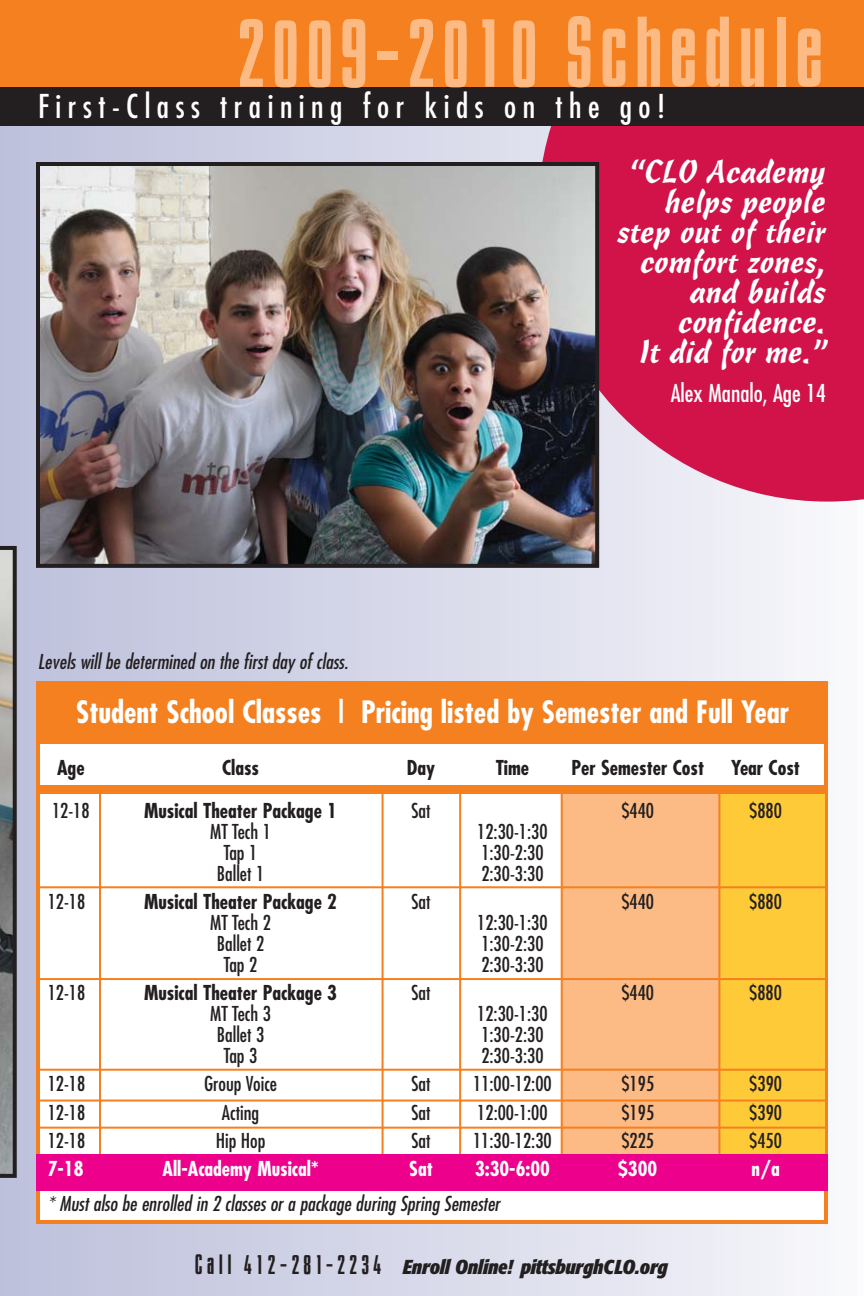
<style>
.page{position:relative;width:864px;height:1296px;background:#fff}
.page>*{position:absolute;margin:0;border:0;box-sizing:border-box;transform-origin:0 0}
.t1{font:700 100px "Bisteck";letter-spacing:.055em;color:#fcbb85}
.t2{font:32px/30px "Cascade Script";color:#fff;text-align:right}
.t3{font:condensed 32px "Futura";letter-spacing:.205em;color:#fff}
.t4{font:700 condensed 30px "Futura";color:#fff}
.t5{font:condensed 24px "Futura";color:#fff}
.t6{font:condensed 20px "Futura";color:#231f20}
.t7{font:700 condensed 20px "Futura";color:#231f20}
.t8{font:italic condensed 20px "Futura";color:#231f20}
.t9{font:italic 700 condensed 20px "Formata";letter-spacing:-.015em;color:#231f20}
.t10{font:700 condensed 20px "Futura";color:#fff}
.s1{font-family:"Bisteck";font-style:normal;font-stretch:normal;font-size:28px}
</style>
<div class="page">
<div style="left:0;top:0;width:864px;height:1296px;background:linear-gradient(to right,#bdbdd6,#f7f5f6)"></div>
<div style="left:40px;top:700px;width:784px;height:520px;background:#fff"></div>
<div style="left:562px;top:792px;width:157px;height:367px;background:#fcbb85"></div>
<div style="left:720px;top:792px;width:104px;height:368px;background:#ffca38"></div>
<svg style="left:0;top:546px;width:17px;height:632px;background:#787877"></svg>
<svg style="left:538px;top:126px;width:326px;height:376px;background:#d22356"></svg>
<div style="left:0;top:0;width:864px;height:126px;background:#231f20"></div>
<div style="left:0;top:0;width:864px;height:86px;background:#f58020"></div>
<img style="left:41px;top:167px;width:553px;height:396px">
<div style="left:36px;top:162px;width:563px;height:406px;border:4px solid #231f20"></div>
<div style="left:36px;top:681px;width:792px;height:63px;background:#f58020"></div>
<hr style="left:99px;top:785px;width:2px;height:371px;background:#f58020">
<hr style="left:382px;top:785px;width:2px;height:372px;background:#f58020">
<hr style="left:459px;top:785px;width:2px;height:371px;background:#f58020">
<hr style="left:561px;top:785px;width:2px;height:381px;background:#f58020">
<hr style="left:36px;top:978px;width:792px;height:2px;background:#f58020">
<hr style="left:36px;top:886px;width:792px;height:2px;background:#f58020">
<div style="left:36px;top:785px;width:792px;height:9px;background:#f58020"></div>
<hr style="left:718px;top:785px;width:2px;height:377px;background:#f58020">
<hr style="left:36px;top:1069px;width:792px;height:2px;background:#f58020">
<hr style="left:36px;top:1100px;width:792px;height:2px;background:#f58020">
<hr style="left:36px;top:1127px;width:792px;height:2px;background:#f58020">
<div style="left:36px;top:1154px;width:792px;height:37px;background:#ec008c"></div>
<h1 class="t1" style="left:240px;top:17px;width:588px">2009-2010 Schedule</h1>
<h2 class="t3" style="left:38px;top:92px;width:629px">First-Class training for kids on the go!</h2>
<p class="t8" style="left:38px;top:652px;width:315px">Levels will be determined on the first day of class.</p>
<h2 class="t2" style="left:617px;top:160px;width:210px">“CLO Academy helps people step out of their comfort zones, and builds confidence.<br>It did for me.”</h2>
<p class="t5" style="left:671px;top:382px;width:157px">Alex Manalo, Age 14</p>
<h3 class="t4" style="left:76px;top:699px;width:715px">Student School Classes | Pricing listed by Semester and Full Year</h3>
<p class="t7" style="left:57px;top:759px;width:29px">Age</p>
<p class="t7" style="left:222px;top:759px;width:38px">Class</p>
<p class="t7" style="left:407px;top:759px;width:30px">Day</p>
<p class="t7" style="left:496px;top:759px;width:35px">Time</p>
<p class="t7" style="left:571px;top:759px;width:134px">Per Semester Cost</p>
<p class="t7" style="left:731px;top:759px;width:70px">Year Cost</p>
<p class="t6" style="left:52px;top:801px;width:39px">12-18</p>
<p class="t7" style="left:144px;top:802px;width:195px">Musical Theater Package 1</p>
<p class="t6" style="left:412px;top:801px;width:21px">Sat</p>
<p class="t6" style="left:621px;top:801px;width:34px">$440</p>
<p class="t6" style="left:749px;top:801px;width:34px">$880</p>
<p class="t6" style="left:210px;top:822px;width:62px">MT Tech 1</p>
<p class="t6" style="left:477px;top:822px;width:72px">12:30-1:30</p>
<p class="t6" style="left:224px;top:843px;width:35px">Tap 1</p>
<p class="t6" style="left:481px;top:843px;width:64px">1:30-2:30</p>
<p class="t6" style="left:217px;top:864px;width:49px">Ballet 1</p>
<p class="t6" style="left:481px;top:864px;width:64px">2:30-3:30</p>
<p class="t6" style="left:48px;top:892px;width:39px">12-18</p>
<p class="t7" style="left:144px;top:893px;width:195px">Musical Theater Package 2</p>
<p class="t6" style="left:412px;top:892px;width:21px">Sat</p>
<p class="t6" style="left:621px;top:892px;width:34px">$440</p>
<p class="t6" style="left:749px;top:892px;width:34px">$880</p>
<p class="t6" style="left:210px;top:913px;width:62px">MT Tech 2</p>
<p class="t6" style="left:477px;top:913px;width:72px">12:30-1:30</p>
<p class="t6" style="left:217px;top:934px;width:49px">Ballet 2</p>
<p class="t6" style="left:481px;top:934px;width:64px">1:30-2:30</p>
<p class="t6" style="left:224px;top:955px;width:35px">Tap 2</p>
<p class="t6" style="left:481px;top:955px;width:64px">2:30-3:30</p>
<p class="t6" style="left:48px;top:984px;width:39px">12-18</p>
<p class="t7" style="left:144px;top:984px;width:195px">Musical Theater Package 3</p>
<p class="t6" style="left:412px;top:984px;width:21px">Sat</p>
<p class="t6" style="left:621px;top:984px;width:34px">$440</p>
<p class="t6" style="left:749px;top:984px;width:34px">$880</p>
<p class="t6" style="left:210px;top:1005px;width:62px">MT Tech 3</p>
<p class="t6" style="left:477px;top:1005px;width:72px">12:30-1:30</p>
<p class="t6" style="left:217px;top:1026px;width:49px">Ballet 3</p>
<p class="t6" style="left:481px;top:1026px;width:64px">1:30-2:30</p>
<p class="t6" style="left:224px;top:1047px;width:35px">Tap 3</p>
<p class="t6" style="left:481px;top:1047px;width:64px">2:30-3:30</p>
<p class="t6" style="left:48px;top:1075px;width:39px">12-18</p>
<p class="t6" style="left:204px;top:1075px;width:75px">Group Voice</p>
<p class="t6" style="left:412px;top:1075px;width:21px">Sat</p>
<p class="t6" style="left:473px;top:1075px;width:80px">11:00-12:00</p>
<p class="t6" style="left:621px;top:1075px;width:34px">$195</p>
<p class="t6" style="left:749px;top:1075px;width:34px">$390</p>
<p class="t6" style="left:48px;top:1103px;width:39px">12-18</p>
<p class="t6" style="left:222px;top:1103px;width:39px">Acting</p>
<p class="t6" style="left:412px;top:1103px;width:21px">Sat</p>
<p class="t6" style="left:477px;top:1103px;width:72px">12:00-1:00</p>
<p class="t6" style="left:621px;top:1103px;width:34px">$195</p>
<p class="t6" style="left:749px;top:1103px;width:34px">$390</p>
<p class="t6" style="left:48px;top:1131px;width:39px">12-18</p>
<p class="t6" style="left:216px;top:1131px;width:51px">Hip Hop</p>
<p class="t6" style="left:411px;top:1131px;width:21px">Sat</p>
<p class="t6" style="left:473px;top:1131px;width:80px">11:30-12:30</p>
<p class="t6" style="left:621px;top:1131px;width:34px">$225</p>
<p class="t6" style="left:749px;top:1131px;width:34px">$450</p>
<p class="t10" style="left:48px;top:1160px;width:37px">7-18</p>
<p class="t10" style="left:163px;top:1160px;width:158px">All-Academy Musical*</p>
<p class="t10" style="left:409px;top:1160px;width:25px">Sat</p>
<p class="t10" style="left:475px;top:1160px;width:76px">3:30-6:00</p>
<p class="t10" style="left:618px;top:1160px;width:41px">$300</p>
<p class="t10" style="left:752px;top:1160px;width:30px">n/a</p>
<p class="t8" style="left:48px;top:1195px;width:457px">* Must also be enrolled in 2 classes or a package during Spring Semester</p>
<p class="t9" style="left:196px;top:1258px;width:473px"><span class="s1">C a l l 4 1 2 - 2 8 1- 2 2 3 4</span> Enroll Online! pittsburghCLO.org</p>
</div>
